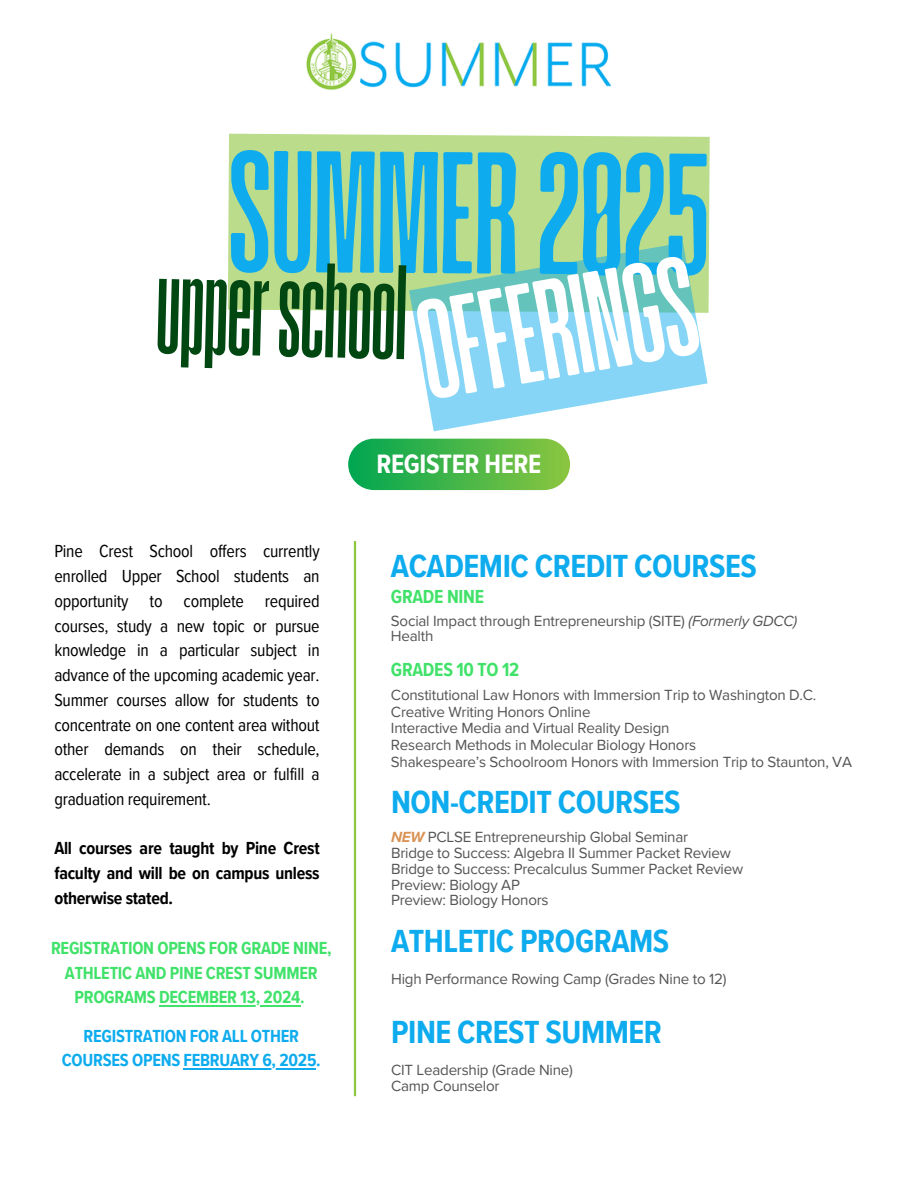
<style>
.page{position:relative;width:918px;height:1188px;background:#fff}
.page>*{position:absolute;margin:0;border:0;box-sizing:border-box;transform-origin:0 0}
.t1{font:183.3px "Paalalabas Display Condens BETA";letter-spacing:-.025em;color:#0eacee}
.t2{font:149.25px "Paalalabas Display Condens BETA";color:#fff}
.t3{font:114.3px "Placard Next Comp";color:#004712}
.t4{font:700 33px "Proxima Nova Cond";letter-spacing:-.015em;color:#0eacee}
.t5{font:700 27.45px "Proxima Nova Cond";letter-spacing:-.015em;color:#fff}
.t6{font:700 19.5px "Proxima Nova Cond";letter-spacing:-.015em;color:#40e269}
.t7{font:18px/24.8px "Proxima Nova Cond";letter-spacing:-.015em;color:#000;text-align:justify}
.t8{font:700 18px/24.5px "Proxima Nova Cond";letter-spacing:-.015em;color:#40e269;text-align:center}
.t9{font:700 18px/24.8px "Proxima Nova Cond";letter-spacing:-.015em;color:#000;text-align:justify}
.t10{font:700 18px/24.5px "Proxima Nova Cond";letter-spacing:-.015em;color:#0eacee;text-align:center}
.t11{font:15.15px "Proxima Nova";letter-spacing:-.015em;color:#545454}
.s1{font-style:italic}
.s2{font-weight:700;font-style:italic;color:#da9354}
</style>
<div class="page">
<div style="left:228px;top:134px;width:482px;height:179px;background:#badc8b"></div>
<svg style="left:409px;top:243px;width:299px;height:188px;fill:#86d5f6"></svg>
<img style="left:306px;top:33px;width:306px;height:57px">
<hr style="left:354px;top:541px;width:2px;height:555px;background:#8dc63f">
<div style="left:348px;top:439px;width:222px;height:51px;background:linear-gradient(to right,#02a753,#8ac53f);border-radius:26px"></div>
<hr style="left:159px;top:1005px;width:141px;height:2px;background:#40e269">
<hr style="left:184px;top:1068px;width:132px;height:2px;background:#0eacee">
<p class="t1" style="left:226px;top:134px;width:487px">SUMMER2025</p>
<h2 class="t3" style="left:158px;top:228px;width:252px;rotate:1deg">upperschool</h2>
<h1 class="t2" style="left:409px;top:289px;width:283px;rotate:-10deg">OFFERINGS</h1>
<p class="t7" style="left:54px;top:539px;width:267px">Pine Crest School offers currently enrolled Upper School students an opportunity to complete required courses, study a new topic or pursue knowledge in a particular subject in advance of the upcoming academic year.<br>Summer courses allow for students to concentrate on one content area without other demands on their schedule, accelerate in a subject area or fulfill a graduation requirement.</p>
<p class="t9" style="left:54px;top:836px;width:267px">All courses are taught by Pine Crest faculty and will be on campus unless otherwise stated.</p>
<h4 class="t8" style="left:51px;top:936px;width:282px">REGISTRATION OPENS FOR GRADE NINE,<br>ATHLETIC AND PINE CREST SUMMER<br>PROGRAMS DECEMBER 13, 2024.</h4>
<p class="t10" style="left:62px;top:1024px;width:260px">REGISTRATION FOR ALL OTHER<br>COURSES OPENS FEBRUARY 6, 2025.</p>
<p class="t5" style="left:376px;top:448px;width:167px">REGISTER HERE</p>
<h3 class="t4" style="left:391px;top:546px;width:368px">ACADEMIC CREDIT COURSES</h3>
<p class="t6" style="left:391px;top:585px;width:95px">GRADE NINE</p>
<h4 class="t11" style="left:391px;top:612px;width:408px">Social Impact through Entrepreneurship (SITE) <span class="s1">(Formerly GDCC)</span></h4>
<p class="t11" style="left:391px;top:627px;width:44px">Health</p>
<h6 class="t6" style="left:391px;top:658px;width:130px">GRADES 10 TO 12</h6>
<h5 class="t11" style="left:391px;top:686px;width:427px">Constitutional Law Honors with Immersion Trip to Washington D.C.</h5>
<h5 class="t11" style="left:391px;top:703px;width:201px">Creative Writing Honors Online</h5>
<p class="t11" style="left:391px;top:719px;width:280px">Interactive Media and Virtual Reality Design</p>
<h4 class="t11" style="left:391px;top:736px;width:307px">Research Methods in Molecular Biology Honors</h4>
<h5 class="t11" style="left:391px;top:753px;width:462px">Shakespeare’s Schoolroom Honors with Immersion Trip to Staunton, VA</h5>
<p class="t4" style="left:391px;top:782px;width:291px">NON-CREDIT COURSES</p>
<p class="t11" style="left:391px;top:828px;width:299px"><span class="s2">NEW</span> PCLSE Entrepreneurship Global Seminar</p>
<h5 class="t11" style="left:391px;top:844px;width:341px">Bridge to Success: Algebra II Summer Packet Review</h5>
<p class="t11" style="left:391px;top:860px;width:354px">Bridge to Success: Precalculus Summer Packet Review</p>
<p class="t11" style="left:391px;top:876px;width:130px">Preview: Biology AP</p>
<p class="t11" style="left:391px;top:891px;width:159px">Preview: Biology Honors</p>
<p class="t4" style="left:391px;top:922px;width:280px">ATHLETIC PROGRAMS</p>
<p class="t11" style="left:391px;top:970px;width:337px">High Performance Rowing Camp (Grades Nine to 12)</p>
<h4 class="t4" style="left:391px;top:1013px;width:272px">PINE CREST SUMMER</h4>
<p class="t11" style="left:391px;top:1061px;width:183px">CIT Leadership (Grade Nine)</p>
<p class="t11" style="left:391px;top:1077px;width:110px">Camp Counselor</p>
</div>
